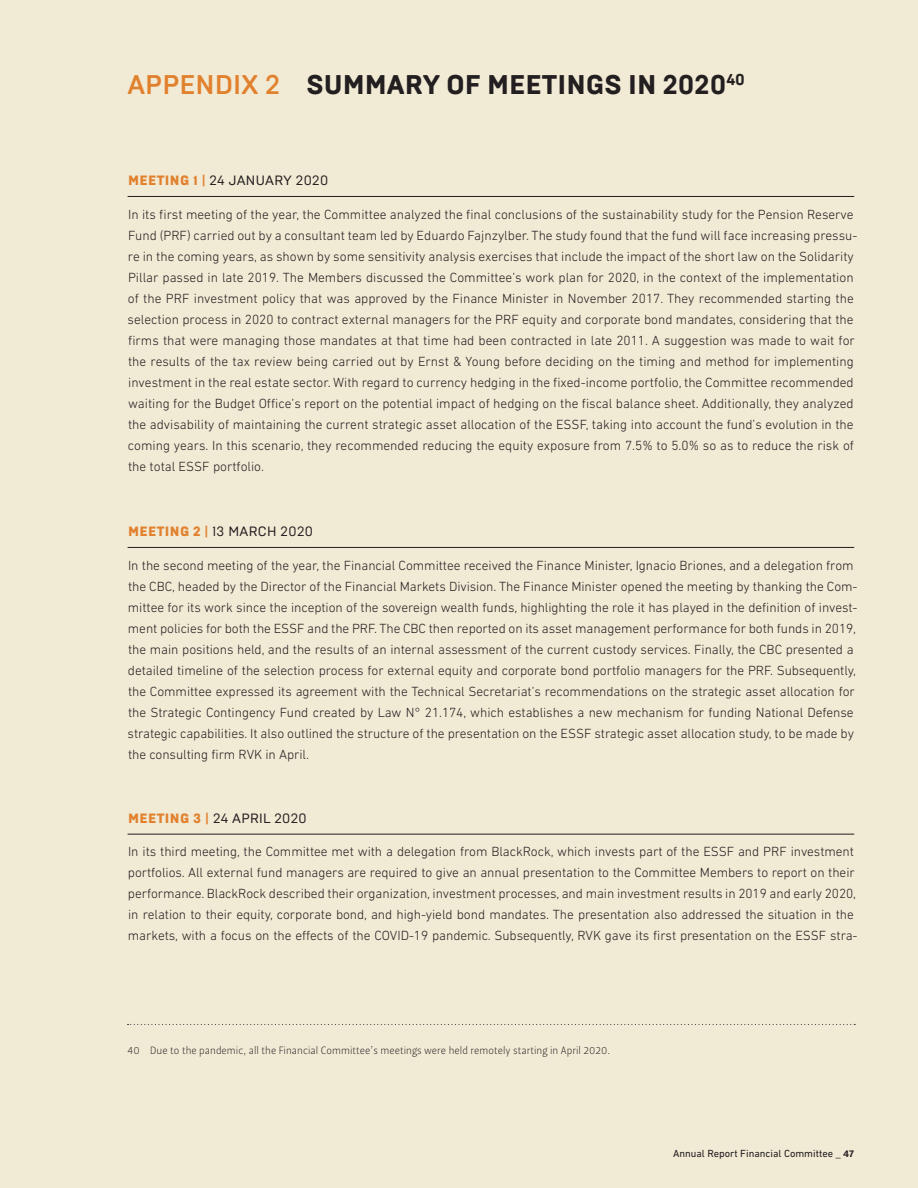
<style>
.page{position:relative;width:918px;height:1188px;background:#f1ead5}
.page>*{position:absolute;margin:0;border:0;box-sizing:border-box;transform-origin:0 0}
.t1{font:800 27px "Brutal Type";color:#231f20}
.t2{font:300 13.5px/21px "DIN Next LT Pro";letter-spacing:-.005em;color:#231f20}
.t3{font:13.5px "Brutal Type";letter-spacing:.025em;color:#231f20}
.Nota{font:10.5px "Leitura Sans Grot 1";letter-spacing:.005em;color:#231f20}
.t4{font:10.5px "DIN Next LT Pro";color:#231f20}
.s1{font-weight:500;color:#e1812e}
.s2{font-weight:900;color:#e1812e}
.s3{font-family:"Milo OT";font-weight:700}
</style>
<div class="page">
<hr style="left:128px;top:196px;width:726px;height:1px;background:#231f20">
<hr style="left:128px;top:547px;width:726px;height:1px;background:#231f20">
<hr style="left:128px;top:834px;width:726px;height:1px;background:#231f20">
<svg style="left:128px;top:1024px;width:727px;height:1px"></svg>
<p class="t1" style="left:128px;top:68px;width:619px"><span class="s1">APPENDIX 2</span> SUMMARY OF MEETINGS IN 2020<sup>40</sup></p>
<p class="t3" style="left:128px;top:172px;width:202px"><span class="s2">MEETING 1</span> <span class="s1">|</span> 24 JANUARY 2020</p>
<p class="t2" style="left:128px;top:203px;width:731px">In its first meeting of the year, the Committee analyzed the final conclusions of the sustainability study for the Pension Reserve Fund (PRF) carried out by a consultant team led by Eduardo Fajnzylber. The study found that the fund will face increasing pressu&shy;re in the coming years, as shown by some sensitivity analysis exercises that include the impact of the short law on the Solidarity Pillar passed in late 2019. The Members discussed the Committee’s work plan for 2020, in the context of the implementation of the PRF investment policy that was approved by the Finance Minister in November 2017. They recommended starting the selection process in 2020 to contract external managers for the PRF equity and corporate bond mandates, considering that the firms that were managing those mandates at that time had been contracted in late 2011. A suggestion was made to wait for the results of the tax review being carried out by Ernst &amp; Young before deciding on the timing and method for implementing investment in the real estate sector. With regard to currency hedging in the fixed-income portfolio, the Committee recommended waiting for the Budget Office’s report on the potential impact of hedging on the fiscal balance sheet. Additionally, they analyzed the advisability of maintaining the current strategic asset allocation of the ESSF, taking into account the fund’s evolution in the coming years. In this scenario, they recommended reducing the equity exposure from 7.5% to 5.0% so as to reduce the risk of the total ESSF portfolio.</p>
<p class="t3" style="left:128px;top:523px;width:186px"><span class="s2">MEETING 2</span> <span class="s1">|</span> 13 MARCH 2020</p>
<p class="t2" style="left:128px;top:554px;width:731px">In the second meeting of the year, the Financial Committee received the Finance Minister, Ignacio Briones, and a delegation from the CBC, headed by the Director of the Financial Markets Division. The Finance Minister opened the meeting by thanking the Com&shy;mittee for its work since the inception of the sovereign wealth funds, highlighting the role it has played in the definition of invest&shy;ment policies for both the ESSF and the PRF. The CBC then reported on its asset management performance for both funds in 2019, the main positions held, and the results of an internal assessment of the current custody services. Finally, the CBC presented a detailed timeline of the selection process for external equity and corporate bond portfolio managers for the PRF. Subsequently, the Committee expressed its agreement with the Technical Secretariat’s recommendations on the strategic asset allocation for the Strategic Contingency Fund created by Law N° 21.174, which establishes a new mechanism for funding National Defense strategic capabilities. It also outlined the structure of the presentation on the ESSF strategic asset allocation study, to be made by the consulting firm RVK in April.</p>
<p class="t3" style="left:128px;top:810px;width:180px"><span class="s2">MEETING 3</span> <span class="s1">|</span> 24 APRIL 2020</p>
<p class="t2" style="left:128px;top:841px;width:731px">In its third meeting, the Committee met with a delegation from BlackRock, which invests part of the ESSF and PRF investment portfolios. All external fund managers are required to give an annual presentation to the Committee Members to report on their performance. BlackRock described their organization, investment processes, and main investment results in 2019 and early 2020, in relation to their equity, corporate bond, and high-yield bond mandates. The presentation also addressed the situation in the markets, with a focus on the effects of the COVID-19 pandemic. Subsequently, RVK gave its first presentation on the ESSF stra-</p>
<p class="Nota" style="left:128px;top:1044px;width:484px">40 Due to the pandemic, all the Financial Committee’s meetings were held remotely starting in April 2020.</p>
<p class="t4" style="left:673px;top:1147px;width:183px">Annual Report Financial Committee _ <span class="s3">47</span></p>
</div>
